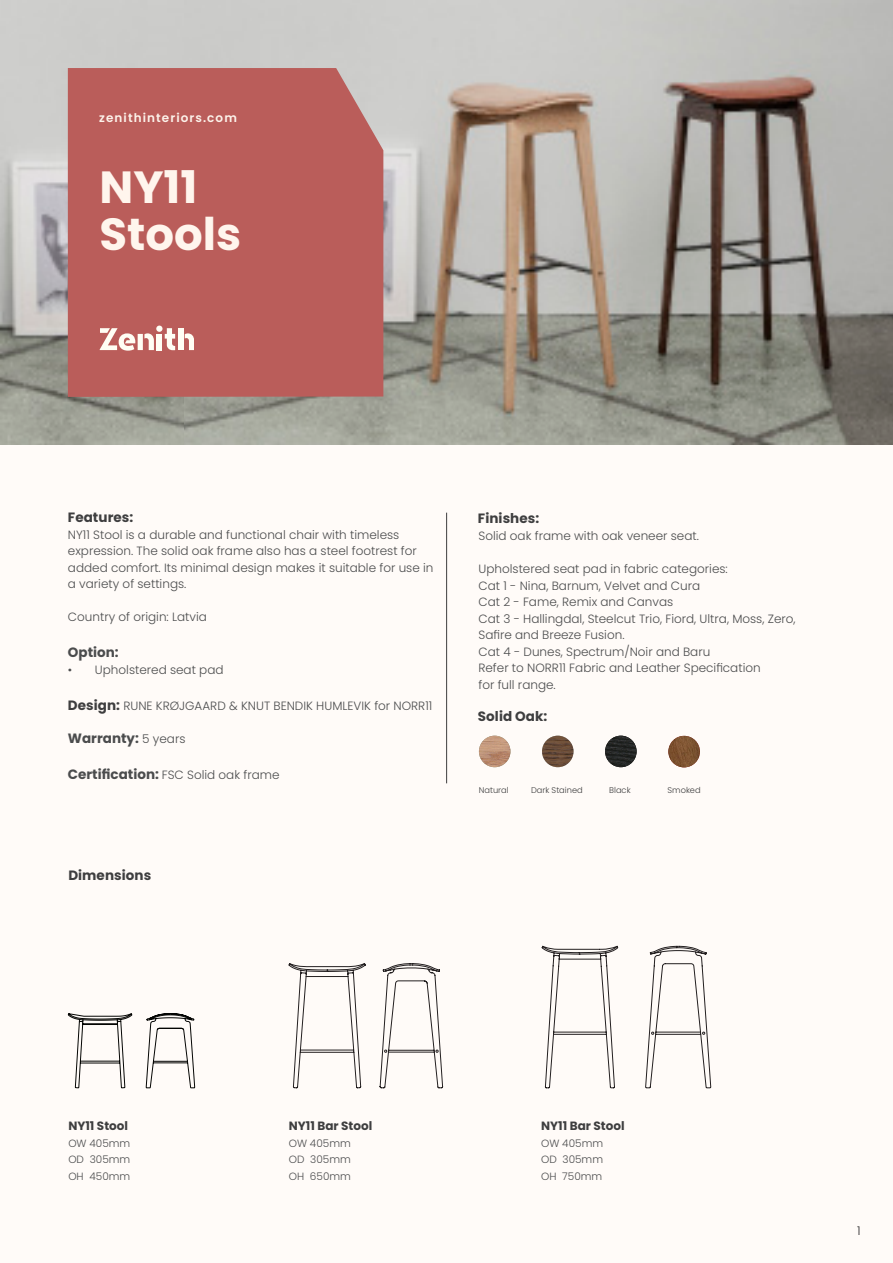
<style>
.page{position:relative;width:893px;height:1263px;background:#fffbf8}
.page>*{position:absolute;margin:0;border:0;box-sizing:border-box;transform-origin:0 0}
.PRODUCT_NAME{font:700 45px "Poppins";color:#fff5ed}
.COPY{font:700 13.5px "Poppins";letter-spacing:.005em;color:#3e3e3f}
.COPY-2{font:700 13.5px "Poppins";color:#4b4c4d}
.COPY-3{font:300 12px/16.5px "Poppins";color:#4b4c4d}
.COPY-4{font:700 12px "Poppins";color:#3e3e3f}
.WEBSITE_TOP_LEFT{font:600 12px "Poppins";letter-spacing:.09em;color:#fdf3eb}
.t1{font:300 12px "Poppins";color:#312f30}
.t2{font:300 10.5px "Poppins";color:#4b4c4d}
.COLOURS_SPECS{font:300 8.25px "Poppins";color:#3e3e3f}
.s1{font-weight:700;font-size:13.5px;color:#3e3e3f}
.s2{font-weight:300;font-size:12px}
.s3{font-weight:700;font-size:13.5px}
</style>
<div class="page">
<img style="left:0;top:0;width:184px;height:444px">
<img style="left:184px;top:0;width:709px;height:444px">
<div style="left:68px;top:68px;width:315px;height:329px;background:#ba5d5a"></div>
<div style="left:157px;top:334px;width:5px;height:16px;background:#fffef4"></div>
<div style="left:156px;top:326px;width:7px;height:6px;background:#fffef4;border-radius:50%"></div>
<svg style="left:165px;top:328px;width:10px;height:23px"></svg>
<div style="left:178px;top:328px;width:5px;height:22px;background:#fffef4"></div>
<svg style="left:185px;top:333px;width:9px;height:17px"></svg>
<svg style="left:100px;top:328px;width:54px;height:23px"></svg>
<hr style="left:446px;top:513px;width:1px;height:270px;background:#3e3e3f">
<img style="left:479px;top:736px;width:31px;height:31px;border-radius:16px">
<img style="left:542px;top:736px;width:31px;height:31px;border-radius:16px">
<img style="left:605px;top:736px;width:32px;height:31px;border-radius:16px">
<img style="left:668px;top:736px;width:32px;height:31px;border-radius:16px">
<svg style="left:68px;top:1013px;width:64px;height:75px"></svg>
<svg style="left:146px;top:1013px;width:49px;height:75px"></svg>
<svg style="left:288px;top:963px;width:78px;height:125px"></svg>
<svg style="left:380px;top:963px;width:63px;height:126px"></svg>
<svg style="left:542px;top:946px;width:76px;height:143px"></svg>
<svg style="left:645px;top:945px;width:66px;height:144px"></svg>
<p class="WEBSITE_TOP_LEFT" style="left:99px;top:111px;width:139px">zenithinteriors.com</p>
<p class="PRODUCT_NAME" style="left:100px;top:161px;width:99px">NY11</p>
<p class="PRODUCT_NAME" style="left:100px;top:208px;width:143px">Stools</p>
<p class="COPY" style="left:68px;top:510px;width:67px">Features:</p>
<p class="COPY-3" style="left:68px;top:526px;width:333px">NY11 Stool is a durable and functional chair with timeless</p>
<p class="COPY-3" style="left:68px;top:543px;width:367px">expression. The solid oak frame also has a steel footrest for added comfort. Its minimal design makes it suitable for use in a variety of settings.</p>
<p class="COPY-3" style="left:68px;top:609px;width:141px">Country of origin: Latvia</p>
<p class="COPY-2" style="left:68px;top:645px;width:52px">Option:</p>
<p class="COPY-3" style="left:68px;top:661px;width:157px">• Upholstered seat pad</p>
<p class="COPY-3" style="left:68px;top:697px;width:366px"><span class="s1">Design:</span> RUNE KRØJGAARD &amp; KNUT BENDIK HUMLEVIK for NORR11</p>
<p class="COPY-2" style="left:68px;top:730px;width:119px">Warranty: <span class="s2">5 years</span></p>
<p class="COPY-3" style="left:68px;top:766px;width:213px"><span class="s3">Certification:</span> FSC Solid oak frame</p>
<p class="COPY" style="left:68px;top:868px;width:84px">Dimensions</p>
<p class="COPY" style="left:478px;top:510px;width:63px">Finishes:</p>
<p class="COPY-3" style="left:478px;top:528px;width:222px">Solid oak frame with oak veneer seat.</p>
<p class="COPY-3" style="left:478px;top:561px;width:251px">Upholstered seat pad in fabric categories:</p>
<p class="COPY-3" style="left:478px;top:577px;width:223px">Cat 1 - Nina, Barnum, Velvet and Cura</p>
<p class="COPY-3" style="left:478px;top:594px;width:196px">Cat 2 - Fame, Remix and Canvas</p>
<p class="COPY-3" style="left:478px;top:610px;width:319px">Cat 3 - Hallingdal, Steelcut Trio, Fiord, Ultra, Moss, Zero,<br>Safire and Breeze Fusion.</p>
<p class="COPY-3" style="left:478px;top:643px;width:233px">Cat 4 - Dunes, Spectrum/Noir and Baru</p>
<p class="COPY-3" style="left:478px;top:660px;width:284px">Refer to NORR11 Fabric and Leather Specification</p>
<p class="COPY-3" style="left:478px;top:676px;width:79px">for full range.</p>
<p class="COPY" style="left:478px;top:709px;width:71px">Solid Oak:</p>
<p class="COLOURS_SPECS" style="left:479px;top:785px;width:31px">Natural</p>
<p class="COLOURS_SPECS" style="left:531px;top:785px;width:53px">Dark Stained</p>
<p class="COLOURS_SPECS" style="left:609px;top:785px;width:23px">Black</p>
<p class="COLOURS_SPECS" style="left:668px;top:785px;width:35px">Smoked</p>
<p class="COPY-4" style="left:68px;top:1119px;width:61px">NY11 Stool</p>
<p class="t2" style="left:68px;top:1137px;width:64px">OW 405mm</p>
<p class="t2" style="left:68px;top:1154px;width:63px">OD 305mm</p>
<p class="t2" style="left:68px;top:1170px;width:64px">OH 450mm</p>
<p class="COPY-4" style="left:289px;top:1119px;width:85px">NY11 Bar Stool</p>
<p class="t2" style="left:289px;top:1137px;width:64px">OW 405mm</p>
<p class="t2" style="left:289px;top:1153px;width:63px">OD 305mm</p>
<p class="t2" style="left:289px;top:1170px;width:64px">OH 650mm</p>
<p class="COPY-4" style="left:541px;top:1119px;width:85px">NY11 Bar Stool</p>
<p class="t2" style="left:541px;top:1137px;width:64px">OW 405mm</p>
<p class="t2" style="left:541px;top:1153px;width:63px">OD 305mm</p>
<p class="t2" style="left:541px;top:1170px;width:63px">OH 750mm</p>
<p class="t1" style="left:857px;top:1224px;width:5px">1</p>
</div>
